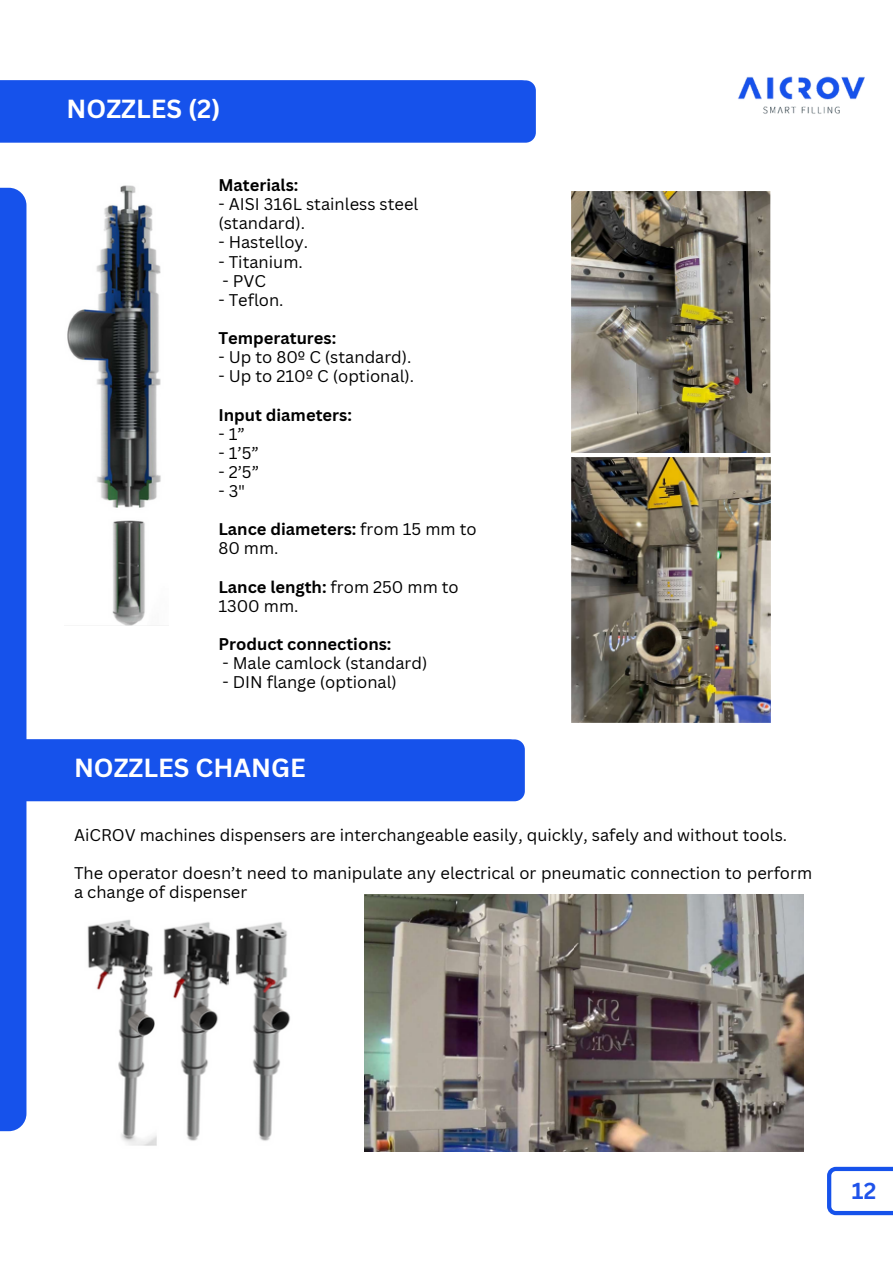
<style>
.page{position:relative;width:893px;height:1264px;background:#fff}
.page>*{position:absolute;margin:0;border:0;box-sizing:border-box;transform-origin:0 0}
.t1{font:700 25.5px "Canva Sans";color:#fff}
.t2{font:700 22.5px "Canva Sans";color:#1f53ea}
.t3{font:16.5px/19px "Canva Sans";color:#000}
.t4{font:700 16.5px/19px "Canva Sans";color:#000}
.s1{font-weight:400}
.s2{font-weight:700}
</style>
<div class="page">
<svg style="left:0;top:188px;width:525px;height:943px"></svg>
<img style="left:738px;top:76px;width:127px;height:38px">
<img style="left:74px;top:894px;width:242px;height:252px">
<img style="left:364px;top:894px;width:439px;height:257px">
<svg style="left:827px;top:1166px;width:65px;height:49px"></svg>
<div style="left:0;top:80px;width:536px;height:63px;background:#1652eb"></div>
<img style="left:571px;top:191px;width:200px;height:262px">
<img style="left:571px;top:457px;width:200px;height:266px">
<img style="left:65px;top:185px;width:103px;height:440px">
<h1 class="t1" style="left:67px;top:91px;width:155px">NOZZLES (2)</h1>
<p class="t4" style="left:218px;top:175px;width:81px">Materials:</p>
<p class="t3" style="left:218px;top:194px;width:201px">- AISI 316L stainless steel (standard).</p>
<p class="t3" style="left:218px;top:232px;width:91px">- Hastelloy.</p>
<p class="t3" style="left:218px;top:252px;width:86px">- Titanium.</p>
<p class="t3" style="left:222px;top:271px;width:45px">- PVC</p>
<p class="t3" style="left:218px;top:290px;width:67px">- Teflon.</p>
<p class="t4" style="left:218px;top:328px;width:119px">Temperatures:</p>
<p class="t3" style="left:218px;top:347px;width:195px">- Up to 80º C (standard).</p>
<p class="t3" style="left:218px;top:366px;width:197px">- Up to 210º C (optional).</p>
<p class="t4" style="left:218px;top:404px;width:135px">Input diameters:</p>
<p class="t3" style="left:218px;top:423px;width:28px">- 1”</p>
<p class="t3" style="left:218px;top:443px;width:42px">- 1’5”</p>
<p class="t3" style="left:218px;top:462px;width:42px">- 2’5”</p>
<p class="t3" style="left:218px;top:481px;width:28px">- 3"</p>
<p class="t4" style="left:218px;top:519px;width:260px">Lance diameters: <span class="s1">from 15 mm to<br>80 mm.</span></p>
<p class="t3" style="left:218px;top:576px;width:242px"><span class="s2">Lance length:</span> from 250 mm to<br>1300 mm.</p>
<p class="t4" style="left:218px;top:634px;width:174px">Product connections:</p>
<p class="t3" style="left:222px;top:653px;width:206px">- Male camlock (standard)</p>
<p class="t3" style="left:222px;top:672px;width:176px">- DIN flange (optional)</p>
<h1 class="t1" style="left:74px;top:750px;width:233px">NOZZLES CHANGE</h1>
<p class="t3" style="left:74px;top:824px;width:714px">AiCROV machines dispensers are interchangeable easily, quickly, safely and without tools.</p>
<p class="t3" style="left:74px;top:862px;width:739px">The operator doesn’t need to manipulate any electrical or pneumatic connection to perform a change of dispenser</p>
<h2 class="t2" style="left:851px;top:1174px;width:26px">12</h2>
</div>
